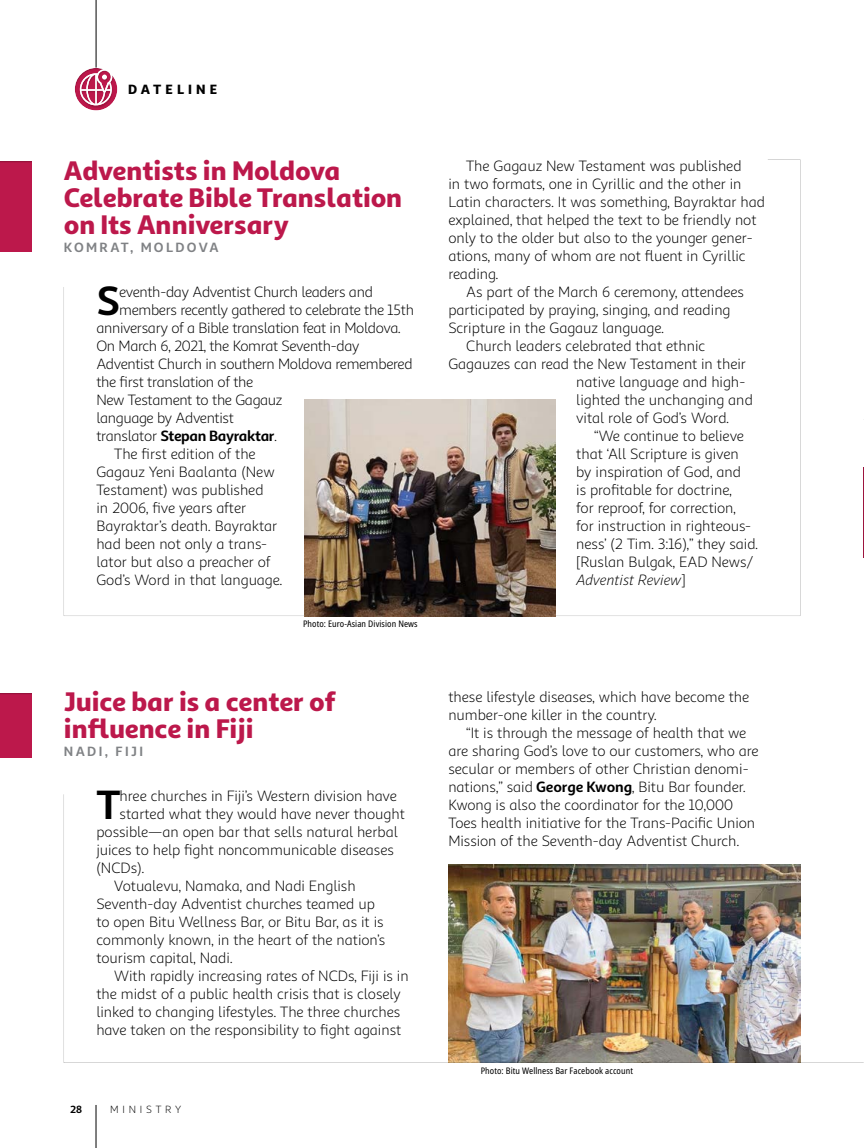
<style>
.page{position:relative;width:864px;height:1148px;background:#fff}
.page>*{position:absolute;margin:0;border:0;box-sizing:border-box;transform-origin:0 0}
.t1{font:700 41.1px "Sana Sans Alt";color:#000}
.t2{font:900 27px/27px "Sana Sans Alt";letter-spacing:-.005em;color:#bc184b}
.t3{font:15px/18px "Sana Sans Alt";letter-spacing:-.005em;color:#000}
.t4{font:15px "Sana Sans Alt";letter-spacing:-.025em;color:#000}
.t5{font:700 15px "Sana Sans Alt";letter-spacing:-.025em;color:#000}
.t6{font:italic 15px "Sana Sans Alt";letter-spacing:-.005em;color:#000}
.t7{font:700 13.5px "Sana Sans Alt";letter-spacing:.175em;color:#808285}
.t8{font:900 13.5px "Sana Sans Alt";letter-spacing:.3em;color:#000}
.t9{font:10.5px "Sana Sans Alt";letter-spacing:.36em;color:#000}
.t10{font:700 10.5px "Sana Sans Alt";color:#000}
.t11{font:condensed 9px "Noto Sans";letter-spacing:.01em;color:#000}
.s1{font-weight:400}
.s2{font-style:normal}
.s3{font-weight:700}
</style>
<div class="page">
<div style="left:51px;top:782px;width:813px;height:281px;background:#000;opacity:.1"></div>
<hr style="left:96px;top:1104px;width:1px;height:44px;background:#000">
<img style="left:304px;top:400px;width:252px;height:216px">
<div style="left:0;top:150px;width:47px;height:102px;background:#000;opacity:.2"></div>
<div style="left:0;top:682px;width:47px;height:76px;background:#000;opacity:.2"></div>
<hr style="left:96px;top:0;width:1px;height:85px;background:#000">
<div style="left:61px;top:59px;width:69px;height:54px;background:#000;opacity:.2"></div>
<p class="t8" style="left:128px;top:81px;width:91px">DATELINE</p>
<h2 class="t2" style="left:64px;top:157px;width:340px">Adventists in Moldova<br>Celebrate Bible Translation on Its Anniversary</h2>
<p class="t7" style="left:64px;top:239px;width:156px">KOMRAT, MOLDOVA</p>
<h1 class="t1" style="left:96px;top:275px;width:25px">S</h1>
<p class="t3" style="left:119px;top:283px;width:255px">eventh-day Adventist Church leaders and</p>
<p class="t4" style="left:119px;top:301px;width:296px">members recently gathered to celebrate the 15th</p>
<p class="t4" style="left:96px;top:319px;width:306px">anniversary of a Bible translation feat in Moldova.</p>
<p class="t4" style="left:96px;top:337px;width:265px">On March 6, 2021, the Komrat Seventh-day</p>
<p class="t4" style="left:96px;top:355px;width:318px">Adventist Church in southern Moldova remembered</p>
<p class="t3" style="left:96px;top:373px;width:158px">the first translation of the</p>
<p class="t4" style="left:96px;top:391px;width:188px">New Testament to the Gagauz</p>
<p class="t4" style="left:96px;top:409px;width:139px">language by Adventist</p>
<p class="t5" style="left:96px;top:426px;width:182px"><span class="s1">translator</span> Stepan Bayraktar<span class="s1">.</span></p>
<p class="t3" style="left:114px;top:445px;width:143px">The first edition of the</p>
<p class="t3" style="left:96px;top:463px;width:180px">Gagauz Yeni Baalanta (New</p>
<p class="t3" style="left:96px;top:481px;width:169px">Testament) was published</p>
<p class="t3" style="left:96px;top:499px;width:151px">in 2006, five years after</p>
<p class="t3" style="left:96px;top:517px;width:183px">Bayraktar’s death. Bayraktar</p>
<p class="t3" style="left:96px;top:535px;width:172px">had been not only a trans-</p>
<p class="t3" style="left:96px;top:553px;width:176px">lator but also a preacher of</p>
<p class="t3" style="left:96px;top:571px;width:188px">God’s Word in that language.</p>
<p class="t11" style="left:303px;top:617px;width:116px">Photo: Euro-Asian Division News</p>
<h2 class="t2" style="left:64px;top:688px;width:273px">Juice bar is a center of influence in Fiji</h2>
<p class="t7" style="left:64px;top:743px;width:81px">NADI, FIJI</p>
<h1 class="t1" style="left:96px;top:779px;width:26px">T</h1>
<p class="t3" style="left:120px;top:787px;width:279px">hree churches in Fiji’s Western division have</p>
<p class="t3" style="left:120px;top:805px;width:287px">started what they would have never thought</p>
<p class="t3" style="left:96px;top:823px;width:303px">possible—an open bar that sells natural herbal</p>
<p class="t3" style="left:96px;top:841px;width:299px">juices to help fight noncommunicable diseases</p>
<p class="t3" style="left:96px;top:859px;width:49px">(NCDs).</p>
<p class="t3" style="left:114px;top:877px;width:243px">Votualevu, Namaka, and Nadi English</p>
<p class="t3" style="left:96px;top:895px;width:280px">Seventh-day Adventist churches teamed up</p>
<p class="t3" style="left:96px;top:913px;width:289px">to open Bitu Wellness Bar, or Bitu Bar, as it is</p>
<p class="t3" style="left:96px;top:931px;width:291px">commonly known, in the heart of the nation’s</p>
<p class="t3" style="left:96px;top:949px;width:138px">tourism capital, Nadi.</p>
<p class="t3" style="left:114px;top:967px;width:296px">With rapidly increasing rates of NCDs, Fiji is in</p>
<p class="t3" style="left:96px;top:985px;width:306px">the midst of a public health crisis that is closely</p>
<p class="t3" style="left:96px;top:1003px;width:305px">linked to changing lifestyles. The three churches</p>
<p class="t3" style="left:96px;top:1021px;width:307px">have taken on the responsibility to fight against</p>
<p class="t10" style="left:70px;top:1102px;width:13px">28</p>
<p class="t9" style="left:110px;top:1102px;width:72px">MINISTRY</p>
<p class="t3" style="left:448px;top:157px;width:318px;text-indent:18px">The Gagauz New Testament was published<br>in two formats, one in Cyrillic and the other in Latin characters. It was something, Bayraktar had explained, that helped the text to be friendly not only to the older but also to the younger gener&shy;ations, many of whom are not fluent in Cyrillic reading.</p>
<p class="t3" style="left:466px;top:283px;width:279px">As part of the March 6 ceremony, attendees</p>
<p class="t3" style="left:448px;top:301px;width:284px">participated by praying, singing, and reading</p>
<p class="t3" style="left:448px;top:319px;width:217px">Scripture in the Gagauz language.</p>
<p class="t3" style="left:466px;top:337px;width:240px">Church leaders celebrated that ethnic</p>
<p class="t3" style="left:448px;top:355px;width:299px">Gagauzes can read the New Testament in their</p>
<p class="t3" style="left:576px;top:373px;width:171px">native language and high-</p>
<p class="t3" style="left:576px;top:391px;width:178px">lighted the unchanging and</p>
<p class="t3" style="left:576px;top:409px;width:154px">vital role of God’s Word.</p>
<p class="t3" style="left:594px;top:427px;width:151px">“We continue to believe</p>
<p class="t3" style="left:576px;top:445px;width:164px">that ‘All Scripture is given</p>
<p class="t3" style="left:576px;top:463px;width:166px">by inspiration of God, and</p>
<p class="t3" style="left:576px;top:481px;width:157px">is profitable for doctrine,</p>
<p class="t3" style="left:576px;top:499px;width:161px">for reproof, for correction,</p>
<p class="t3" style="left:576px;top:517px;width:176px">for instruction in righteous-</p>
<p class="t3" style="left:576px;top:535px;width:183px">ness’ (2 Tim. 3:16),” they said.</p>
<p class="t3" style="left:576px;top:553px;width:178px">[Ruslan Bulgak, EAD News/</p>
<p class="t6" style="left:576px;top:571px;width:111px">Adventist Review<span class="s2">]</span></p>
<p class="t3" style="left:448px;top:688px;width:302px">these lifestyle diseases, which have become the number-one killer in the country.</p>
<p class="t3" style="left:448px;top:724px;width:312px;text-indent:18px">“It is through the message of health that we are sharing God’s love to our customers, who are secular or members of other Christian denomi&shy;nations,” said <span class="s3">George Kwong</span>, Bitu Bar founder.<br>Kwong is also the coordinator for the 10,000<br>Toes health initiative for the Trans-Pacific Union Mission of the Seventh-day Adventist Church.</p>
<p class="t11" style="left:481px;top:1064px;width:154px">Photo: Bitu Wellness Bar Facebook account</p>
</div>
